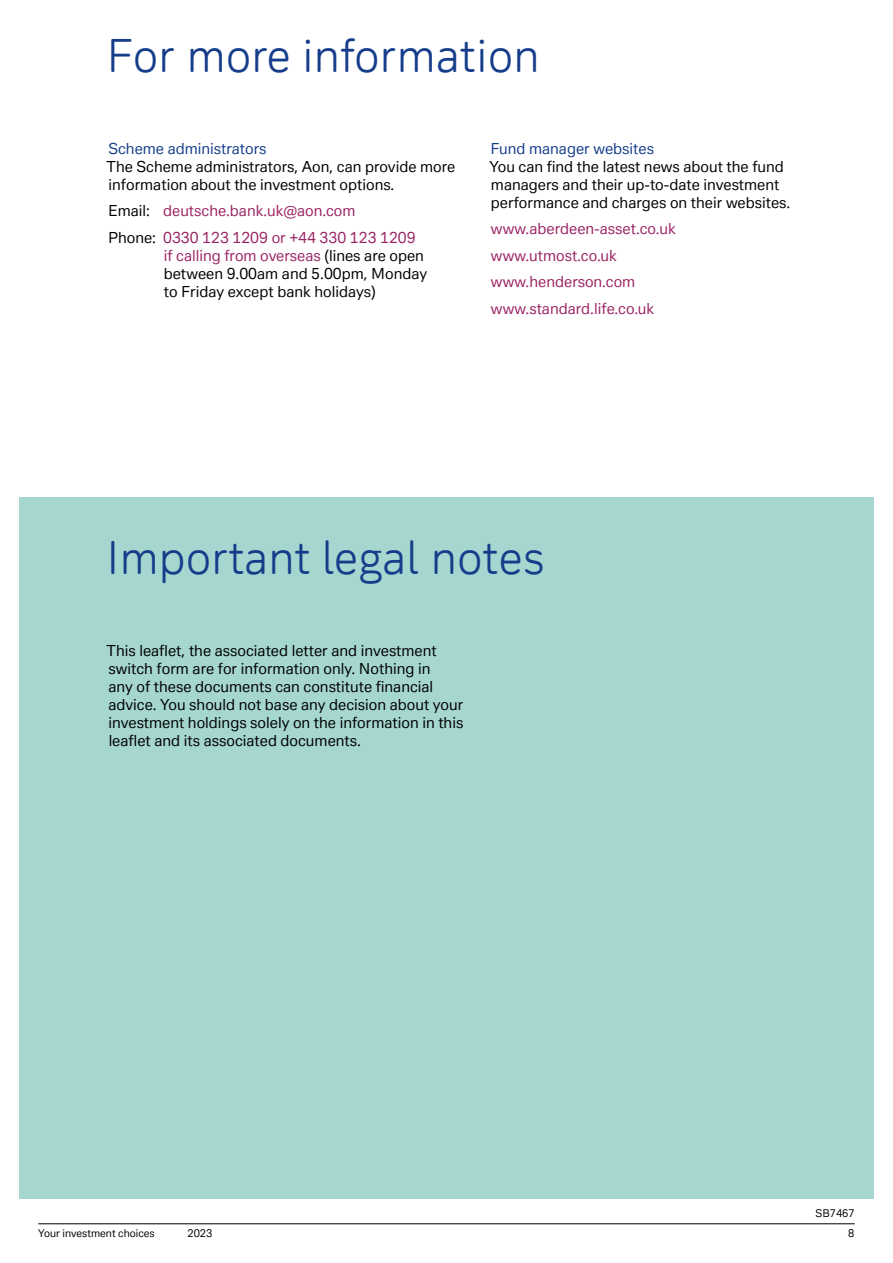
<style>
.page{position:relative;width:893px;height:1263px;background:#fff}
.page>*{position:absolute;margin:0;border:0;box-sizing:border-box;transform-origin:0 0}
.t1{font:45px "Deutsche Bank Display";color:#153d8a}
.t2{font:15px/18px "Deutsche Bank Text";color:#000}
.t3{font:15px/26.5px "Deutsche Bank Text";color:#9a2363}
.t4{font:15px "Deutsche Bank Text";color:#153d8a}
.t5{font:10.5px "Deutsche Bank Text";color:#000}
.s1{color:#000}
.s2{color:#9a2363}
</style>
<div class="page">
<hr style="left:38px;top:1223px;width:817px;height:1px;background:#000">
<div style="left:19px;top:497px;width:855px;height:702px;background:#a5d6d0"></div>
<h1 class="t1" style="left:106px;top:27px;width:435px">For more information</h1>
<p class="t4" style="left:108px;top:139px;width:159px">Scheme administrators</p>
<p class="t2" style="left:107px;top:157px;width:350px">The Scheme administrators, Aon, can provide more information about the investment options.</p>
<p class="t3" style="left:108px;top:197px;width:309px"><span class="s1">Email:</span> deutsche.bank.uk@aon.com<br><span class="s1">Phone:</span> 0330 123 1209 or +44 330 123 1209</p>
<p class="t2" style="left:164px;top:246px;width:265px"><span class="s2">if calling from overseas</span> (lines are open between 9.00am and 5.00pm, Monday to Friday except bank holidays)</p>
<p class="t4" style="left:490px;top:139px;width:165px">Fund manager websites</p>
<p class="t2" style="left:489px;top:157px;width:302px">You can find the latest news about the fund managers and their up-to-date investment performance and charges on their websites.</p>
<p class="t3" style="left:491px;top:215px;width:186px">www.aberdeen-asset.co.uk www.utmost.co.uk www.henderson.com www.standard.life.co.uk</p>
<h1 class="t1" style="left:106px;top:530px;width:440px">Important legal notes</h1>
<p class="t2" style="left:107px;top:641px;width:358px">This leaflet, the associated letter and investment switch form are for information only. Nothing in<br>any of these documents can constitute financial advice. You should not base any decision about your investment holdings solely on the information in this leaflet and its associated documents.</p>
<p class="t5" style="left:816px;top:1206px;width:41px">SB7467</p>
<p class="t5" style="left:38px;top:1226px;width:118px">Your investment choices</p>
<p class="t5" style="left:187px;top:1226px;width:26px">2023</p>
<p class="t5" style="left:848px;top:1226px;width:8px">8</p>
</div>
